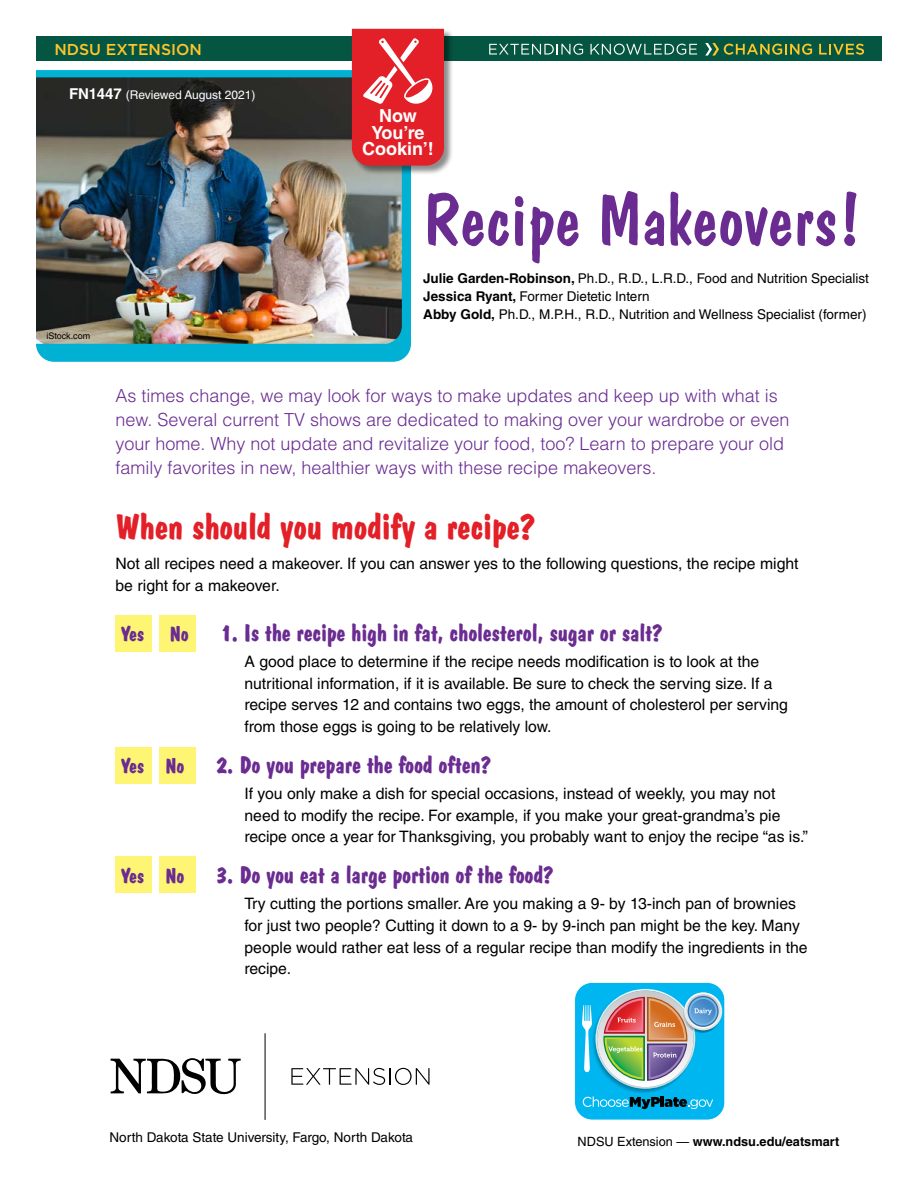
<style>
.page{position:relative;width:918px;height:1188px;background:#fff}
.page>*{position:absolute;margin:0;border:0;box-sizing:border-box;transform-origin:0 0}
.t1{font:75px "Dom Casual BT";color:#6a2c91}
.Subhead_1{font:36px "Dom Bold BT";color:#e31f27}
.Subhead_2{font:24px "Dom Bold BT";color:#6a2c91}
.Subhead_2-2{font:21px "Dom Bold BT";color:#6a2c91}
.Body_text{font:300 18px/24px "Helvetica LT Std";color:#6a2c91}
.Subhead_1-2{font:700 18px/16.5px "Helvetica LT Std";color:#fff;text-align:center}
.Body_text-2{font:15.75px/21.8px "Helvetica LT Std";color:#000}
.t2{font:500 15.75px "Gotham";color:#ffc52b}
.t3{font:13.5px/18px "Helvetica LT Std";color:#000}
.t4{font:700 12.75px "Helvetica LT Std";color:#000}
.Body_text-3{font:12px "Helvetica LT Std";color:#fff}
.t5{font:9px "Helvetica LT Std";color:#000}
.s1{font-weight:700;font-size:15px}
.s2{font-weight:700}
.s3{font-weight:400}
</style>
<div class="page">
<div style="left:159px;top:615px;width:37px;height:37px;background:#fff574"></div>
<div style="left:115px;top:615px;width:37px;height:37px;background:#fff574"></div>
<div style="left:159px;top:747px;width:37px;height:36px;background:#fff574"></div>
<div style="left:115px;top:747px;width:37px;height:36px;background:#fff574"></div>
<div style="left:159px;top:856px;width:37px;height:37px;background:#fff574"></div>
<div style="left:115px;top:856px;width:37px;height:37px;background:#fff574"></div>
<svg style="left:574px;top:982px;width:151px;height:138px;background:#5aacc2"></svg>
<svg style="left:36px;top:70px;width:375px;height:292px;background:#05b2d3"></svg>
<img style="left:36px;top:77px;width:366px;height:267px">
<div style="left:36px;top:36px;width:846px;height:25px;background:#045541"></div>
<svg style="left:489px;top:44px;width:94px;height:11px"></svg>
<svg style="left:590px;top:44px;width:107px;height:11px"></svg>
<svg style="left:819px;top:44px;width:45px;height:11px"></svg>
<svg style="left:705px;top:43px;width:107px;height:13px"></svg>
<div style="left:351px;top:28px;width:102px;height:147px;background:#000;opacity:.45"></div>
<svg style="left:352px;top:29px;width:92px;height:137px;background:#e4353c"></svg>
<svg style="left:111px;top:1058px;width:130px;height:37px"></svg>
<hr style="left:265px;top:1033px;width:1px;height:87px;background:#000">
<svg style="left:291px;top:1068px;width:139px;height:17px"></svg>
<p class="t2" style="left:54px;top:39px;width:149px">NDSU EXTENSION</p>
<p class="Body_text-3" style="left:69px;top:88px;width:188px"><span class="s1">FN1447</span> (Reviewed August 2021)</p>
<p class="t5" style="left:47px;top:330px;width:45px">iStock.com</p>
<p class="Subhead_1-2" style="left:362px;top:108px;width:73px">Now<br>You’re<br>Cookin’!</p>
<p class="t1" style="left:423px;top:174px;width:439px">Recipe Makeovers!</p>
<p class="t3" style="left:423px;top:269px;width:447px"><span class="s2">Julie Garden-Robinson,</span> Ph.D., R.D., L.R.D., Food and Nutrition Specialist</p>
<p class="t3" style="left:423px;top:287px;width:445px"><span class="s2">Jessica Ryant,</span> Former Dietetic Intern<br><span class="s2">Abby Gold,</span> Ph.D., M.P.H., R.D., Nutrition and Wellness Specialist (former)</p>
<p class="Body_text" style="left:116px;top:384px;width:675px">As times change, we may look for ways to make updates and keep up with what is new. Several current TV shows are dedicated to making over your wardrobe or even your home. Why not update and revitalize your food, too? Learn to prepare your old family favorites in new, healthier ways with these recipe makeovers.</p>
<p class="Subhead_1" style="left:116px;top:505px;width:421px">When should you modify a recipe?</p>
<p class="Body_text-2" style="left:116px;top:553px;width:685px">Not all recipes need a makeover. If you can answer yes to the following questions, the recipe might be right for a makeover.</p>
<p class="Subhead_2-2" style="left:121px;top:621px;width:69px">Yes No</p>
<p class="Subhead_2" style="left:220px;top:618px;width:443px">1. Is the recipe high in fat, cholesterol, sugar or salt?</p>
<p class="Body_text-2" style="left:244px;top:650px;width:545px">A good place to determine if the recipe needs modification is to look at the nutritional information, if it is available. Be sure to check the serving size. If a recipe serves 12 and contains two eggs, the amount of cholesterol per serving from those eggs is going to be relatively low.</p>
<p class="Subhead_2-2" style="left:121px;top:753px;width:65px">Yes No</p>
<p class="Subhead_2" style="left:216px;top:750px;width:277px">2. Do you prepare the food often?</p>
<p class="Body_text-2" style="left:244px;top:782px;width:565px">If you only make a dish for special occasions, instead of weekly, you may not need to modify the recipe. For example, if you make your great-grandma’s pie recipe once a year for Thanksgiving, you probably want to enjoy the recipe “as is.”</p>
<p class="Subhead_2-2" style="left:121px;top:863px;width:65px">Yes No</p>
<p class="Subhead_2" style="left:216px;top:860px;width:339px">3. Do you eat a large portion of the food?</p>
<p class="Body_text-2" style="left:244px;top:893px;width:565px">Try cutting the portions smaller. Are you making a 9- by 13-inch pan of brownies for just two people? Cutting it down to a 9- by 9-inch pan might be the key. Many people would rather eat less of a regular recipe than modify the ingredients in the recipe.</p>
<p class="t3" style="left:110px;top:1128px;width:305px">North Dakota State University, Fargo, North Dakota</p>
<p class="t4" style="left:578px;top:1134px;width:263px"><span class="s3">NDSU Extension —</span> www.ndsu.edu/eatsmart</p>
</div>
